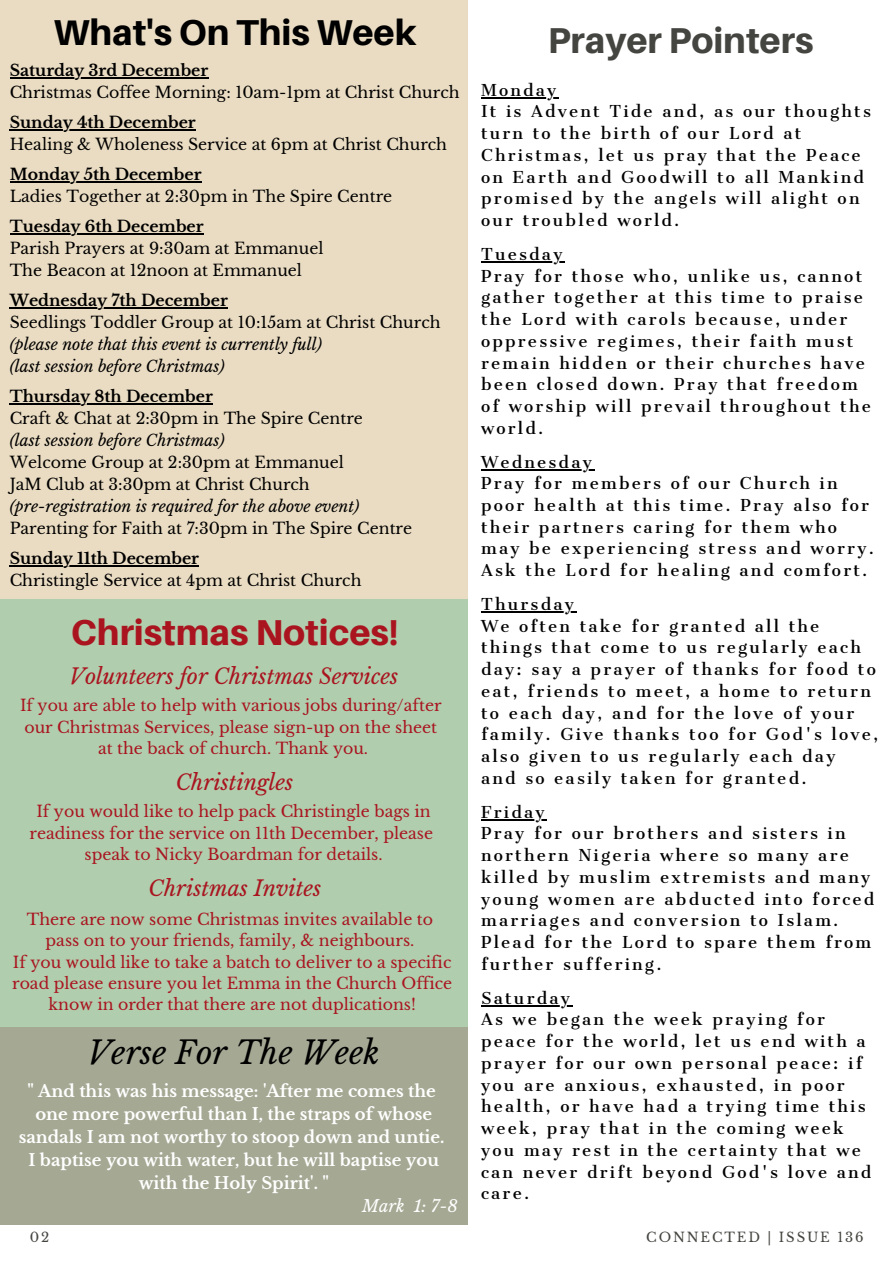
<style>
.page{position:relative;width:893px;height:1264px;background:#fff}
.page>*{position:absolute;margin:0;border:0;box-sizing:border-box;transform-origin:0 0}
.t1{font:800 36px "Aileron";color:#a9141f}
.t2{font:800 36px "Aileron";color:#000}
.t3{font:800 36px "Aileron";color:#444440}
.t4{font:italic 31.5px "Libre Baskerville";color:#000}
.t5{font:italic 21.3px "Libre Baskerville";color:#a9141f}
.t6{font:700 16.5px/23px "Libre Baskerville";color:#fff;text-align:center}
.t7{font:italic 16.5px "Libre Baskerville";color:#fff}
.t8{font:15.75px/21.8px "Cantata One";letter-spacing:.14em;color:#000}
.t9{font:15.75px/21.3px "Libre Baskerville";color:#a9141f;text-align:center}
.t10{font:15.75px/22px "Libre Baskerville";color:#000}
.t11{font:italic 15.75px/22px "Libre Baskerville";color:#000}
.t12{font:700 15.75px "Libre Baskerville";color:#000}
.t13{font:13.2px "Libre Baskerville";letter-spacing:.14em;color:#444440}
</style>
<div class="page">
<div style="left:0;top:598px;width:467px;height:436px;background:#b0cdad"></div>
<div style="left:0;top:0;width:468px;height:598px;background:#eadcc2"></div>
<div style="left:0;top:1026px;width:467px;height:198px;background:#a5a994"></div>
<hr style="left:481px;top:97px;width:77px;height:2px;background:#000">
<hr style="left:481px;top:261px;width:83px;height:2px;background:#000">
<hr style="left:481px;top:469px;width:113px;height:1px;background:#000">
<hr style="left:481px;top:611px;width:95px;height:2px;background:#000">
<hr style="left:481px;top:819px;width:65px;height:1px;background:#000">
<hr style="left:481px;top:1005px;width:91px;height:1px;background:#000">
<hr style="left:10px;top:77px;width:198px;height:1px;background:#000">
<hr style="left:10px;top:129px;width:186px;height:1px;background:#000">
<hr style="left:10px;top:181px;width:191px;height:1px;background:#000">
<hr style="left:10px;top:233px;width:194px;height:1px;background:#000">
<hr style="left:10px;top:307px;width:218px;height:1px;background:#000">
<hr style="left:10px;top:403px;width:203px;height:1px;background:#000">
<hr style="left:10px;top:565px;width:189px;height:1px;background:#000">
<h1 class="t2" style="left:53px;top:10px;width:364px">What's On This Week</h1>
<h1 class="t3" style="left:547px;top:18px;width:267px">Prayer Pointers</h1>
<p class="t12" style="left:10px;top:61px;width:200px">Saturday 3rd December</p>
<p class="t10" style="left:10px;top:81px;width:451px">Christmas Coffee Morning: 10am-1pm at Christ Church</p>
<p class="t12" style="left:10px;top:113px;width:188px">Sunday 4th December</p>
<p class="t10" style="left:10px;top:133px;width:439px">Healing &amp; Wholeness Service at 6pm at Christ Church</p>
<p class="t12" style="left:10px;top:165px;width:193px">Monday 5th December</p>
<p class="t10" style="left:10px;top:185px;width:384px">Ladies Together at 2:30pm in The Spire Centre</p>
<p class="t12" style="left:10px;top:217px;width:195px">Tuesday 6th December</p>
<p class="t10" style="left:10px;top:237px;width:315px">Parish Prayers at 9:30am at Emmanuel<br>The Beacon at 12noon at Emmanuel</p>
<p class="t12" style="left:10px;top:291px;width:220px">Wednesday 7th December</p>
<p class="t10" style="left:10px;top:311px;width:432px">Seedlings Toddler Group at 10:15am at Christ Church</p>
<p class="t11" style="left:10px;top:333px;width:314px">(please note that this event is currently full) (last session before Christmas)</p>
<p class="t12" style="left:10px;top:386px;width:205px">Thursday 8th December</p>
<p class="t10" style="left:10px;top:407px;width:355px">Craft &amp; Chat at 2:30pm in The Spire Centre</p>
<p class="t11" style="left:10px;top:429px;width:216px">(last session before Christmas)</p>
<p class="t10" style="left:10px;top:451px;width:336px">Welcome Group at 2:30pm at Emmanuel<br>JaM Club at 3:30pm at Christ Church</p>
<p class="t11" style="left:10px;top:495px;width:351px">(pre-registration is required for the above event)</p>
<p class="t10" style="left:10px;top:517px;width:404px">Parenting for Faith at 7:30pm in The Spire Centre</p>
<p class="t12" style="left:10px;top:548px;width:191px">Sunday 11th December</p>
<p class="t10" style="left:10px;top:569px;width:353px">Christingle Service at 4pm at Christ Church</p>
<h1 class="t1" style="left:71px;top:609px;width:329px">Christmas Notices!</h1>
<h3 class="t5" style="left:69px;top:663px;width:330px">Volunteers for Christmas Services</h3>
<p class="t9" style="left:20px;top:695px;width:423px">If you are able to help with various jobs during/after our Christmas Services, please sign-up on the sheet at the back of church. Thank you.</p>
<h3 class="t5" style="left:176px;top:769px;width:119px">Christingles</h3>
<p class="t9" style="left:30px;top:801px;width:405px">If you would like to help pack Christingle bags in readiness for the service on 11th December, please speak to Nicky Boardman for details.</p>
<h3 class="t5" style="left:148px;top:875px;width:174px">Christmas Invites</h3>
<p class="t9" style="left:12px;top:908px;width:441px">There are now some Christmas invites available to pass on to your friends, family, &amp; neighbours.<br>If you would like to take a batch to deliver to a specific road please ensure you let Emma in the Church Office know in order that there are not duplications!</p>
<h2 class="t4" style="left:88px;top:1033px;width:293px">Verse For The Week</h2>
<p class="t6" style="left:19px;top:1080px;width:427px">" And this was his message: 'After me comes the one more powerful than I, the straps of whose sandals I am not worthy to stoop down and untie.<br>I baptise you with water, but he will baptise you with the Holy Spirit'. "</p>
<p class="t7" style="left:362px;top:1196px;width:97px">Mark 1: 7-8</p>
<p class="t8" style="left:481px;top:79px;width:391px">Monday<br>It is Advent Tide and, as our thoughts turn to the birth of our Lord at<br>Christmas, let us pray that the Peace on Earth and Goodwill to all Mankind promised by the angels will alight on our troubled world.</p>
<p class="t8" style="left:481px;top:243px;width:391px">Tuesday<br>Pray for those who, unlike us, cannot gather together at this time to praise the Lord with carols because, under oppressive regimes, their faith must remain hidden or their churches have been closed down. Pray that freedom of worship will prevail throughout the world.</p>
<p class="t8" style="left:481px;top:451px;width:394px">Wednesday<br>Pray for members of our Church in poor health at this time. Pray also for their partners caring for them who may be experiencing stress and worry.<br>Ask the Lord for healing and comfort.</p>
<p class="t8" style="left:481px;top:593px;width:399px">Thursday<br>We often take for granted all the things that come to us regularly each day: say a prayer of thanks for food to eat, friends to meet, a home to return to each day, and for the love of your family. Give thanks too for God's love, also given to us regularly each day<br>and so easily taken for granted.</p>
<p class="t8" style="left:481px;top:801px;width:395px">Friday<br>Pray for our brothers and sisters in northern Nigeria where so many are killed by muslim extremists and many young women are abducted into forced marriages and conversion to Islam.<br>Plead for the Lord to spare them from further suffering.</p>
<p class="t8" style="left:481px;top:987px;width:392px">Saturday<br>As we began the week praying for peace for the world, let us end with a prayer for our own personal peace: if you are anxious, exhausted, in poor health, or have had a trying time this week, pray that in the coming week you may rest in the certainty that we can never drift beyond God's love and care.</p>
<p class="t13" style="left:30px;top:1229px;width:21px">02</p>
<p class="t13" style="left:646px;top:1229px;width:219px">CONNECTED | ISSUE 136</p>
</div>
